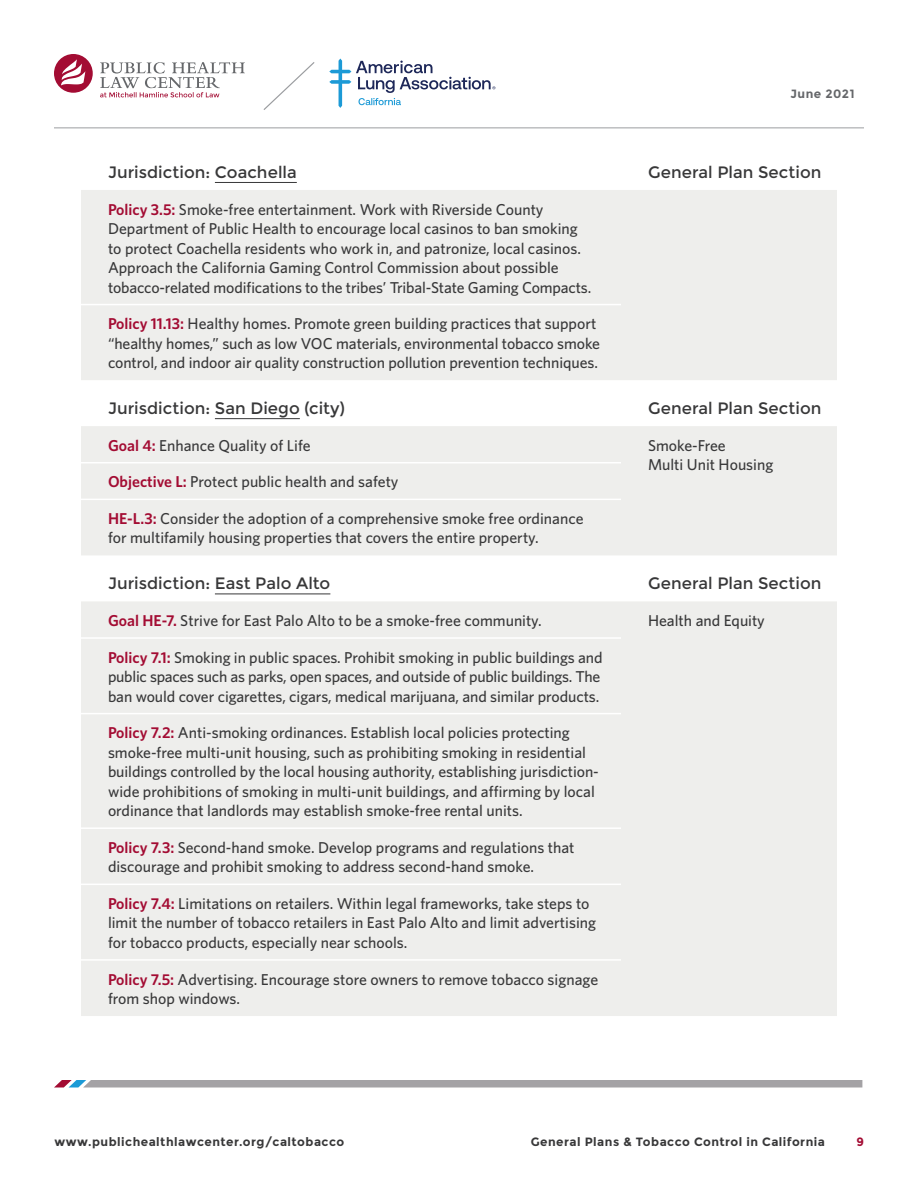
<style>
.page{position:relative;width:918px;height:1188px;background:#fff}
.page>*{position:absolute;margin:0;border:0;box-sizing:border-box;transform-origin:0 0}
.SH_level_3{font:16.5px "Montserrat";letter-spacing:.005em;color:#383839}
.table_text{font:500 15.75px/19.5px "Whitney";color:#383839}
.t1{font:700 12px "Montserrat";letter-spacing:.04em;color:#383839}
.t2{font:700 12px "Montserrat";letter-spacing:.04em;color:#65676a}
.t3{font:700 12px "Montserrat";color:#a30c33}
.s1{font-weight:600;color:#a30c33}
</style>
<div class="page">
<hr style="left:54px;top:128px;width:810px;height:1px;background:#9b9da0">
<svg style="left:54px;top:1080px;width:808px;height:8px;background:#a9a7ab"></svg>
<div style="left:81px;top:190px;width:756px;height:190px;background:#eeeeec"></div>
<hr style="left:81px;top:304px;width:540px;height:1px;background:#fff">
<hr style="left:215px;top:182px;width:82px;height:1px;background:#383839">
<div style="left:81px;top:426px;width:756px;height:129px;background:#eeeeec"></div>
<hr style="left:81px;top:462px;width:540px;height:1px;background:#fff">
<hr style="left:81px;top:499px;width:540px;height:1px;background:#fff">
<hr style="left:215px;top:418px;width:85px;height:1px;background:#383839">
<div style="left:81px;top:601px;width:756px;height:415px;background:#eeeeec"></div>
<hr style="left:81px;top:637px;width:540px;height:2px;background:#fff">
<hr style="left:81px;top:713px;width:540px;height:1px;background:#fff">
<hr style="left:81px;top:827px;width:540px;height:2px;background:#fff">
<hr style="left:81px;top:884px;width:540px;height:1px;background:#fff">
<hr style="left:81px;top:959px;width:540px;height:2px;background:#fff">
<hr style="left:215px;top:594px;width:115px;height:1px;background:#383839">
<svg style="left:263px;top:62px;width:52px;height:48px"></svg>
<svg style="left:54px;top:54px;width:39px;height:39px"></svg>
<svg style="left:100px;top:62px;width:145px;height:35px"></svg>
<svg style="left:329px;top:59px;width:166px;height:49px"></svg>
<p class="t2" style="left:791px;top:86px;width:65px">June 2021</p>
<p class="SH_level_3" style="left:108px;top:163px;width:190px">Jurisdiction: Coachella</p>
<p class="SH_level_3" style="left:648px;top:163px;width:175px">General Plan Section</p>
<p class="table_text" style="left:108px;top:199px;width:485px"><span class="s1">Policy 3.5:</span> Smoke-free entertainment. Work with Riverside County Department of Public Health to encourage local casinos to ban smoking to protect Coachella residents who work in, and patronize, local casinos.<br>Approach the California Gaming Control Commission about possible tobacco-related modifications to the tribes’ Tribal-State Gaming Compacts.</p>
<p class="table_text" style="left:108px;top:314px;width:494px"><span class="s1">Policy 11.13:</span> Healthy homes. Promote green building practices that support “healthy homes,” such as low VOC materials, environmental tobacco smoke control, and indoor air quality construction pollution prevention techniques.</p>
<p class="SH_level_3" style="left:108px;top:399px;width:238px">Jurisdiction: San Diego (city)</p>
<p class="SH_level_3" style="left:648px;top:399px;width:175px">General Plan Section</p>
<p class="table_text" style="left:108px;top:435px;width:204px"><span class="s1">Goal 4:</span> Enhance Quality of Life</p>
<p class="table_text" style="left:648px;top:435px;width:127px">Smoke-Free<br>Multi Unit Housing</p>
<p class="table_text" style="left:108px;top:472px;width:292px"><span class="s1">Objective L:</span> Protect public health and safety</p>
<p class="table_text" style="left:108px;top:508px;width:477px"><span class="s1">HE-L.3:</span> Consider the adoption of a comprehensive smoke free ordinance for multifamily housing properties that covers the entire property.</p>
<p class="SH_level_3" style="left:108px;top:574px;width:224px">Jurisdiction: East Palo Alto</p>
<p class="SH_level_3" style="left:648px;top:574px;width:175px">General Plan Section</p>
<p class="table_text" style="left:108px;top:610px;width:435px"><span class="s1">Goal HE-7.</span> Strive for East Palo Alto to be a smoke-free community.</p>
<p class="table_text" style="left:648px;top:610px;width:118px">Health and Equity</p>
<p class="table_text" style="left:108px;top:647px;width:496px"><span class="s1">Policy 7.1:</span> Smoking in public spaces. Prohibit smoking in public buildings and public spaces such as parks, open spaces, and outside of public buildings. The ban would cover cigarettes, cigars, medical marijuana, and similar products.</p>
<p class="table_text" style="left:108px;top:723px;width:492px"><span class="s1">Policy 7.2:</span> Anti-smoking ordinances. Establish local policies protecting smoke-free multi-unit housing, such as prohibiting smoking in residential buildings controlled by the local housing authority, establishing jurisdiction&shy;wide prohibitions of smoking in multi-unit buildings, and affirming by local ordinance that landlords may establish smoke-free rental units.</p>
<p class="table_text" style="left:108px;top:837px;width:468px"><span class="s1">Policy 7.3:</span> Second-hand smoke. Develop programs and regulations that discourage and prohibit smoking to address second-hand smoke.</p>
<p class="table_text" style="left:108px;top:893px;width:490px"><span class="s1">Policy 7.4:</span> Limitations on retailers. Within legal frameworks, take steps to limit the number of tobacco retailers in East Palo Alto and limit advertising for tobacco products, especially near schools.</p>
<p class="table_text" style="left:108px;top:969px;width:492px"><span class="s1">Policy 7.5:</span> Advertising. Encourage store owners to remove tobacco signage from shop windows.</p>
<p class="t1" style="left:55px;top:1134px;width:291px">www.publichealthlawcenter.org/caltobacco</p>
<p class="t1" style="left:531px;top:1134px;width:296px">General Plans &amp; Tobacco Control in California</p>
<p class="t3" style="left:856px;top:1134px;width:9px">9</p>
</div>
